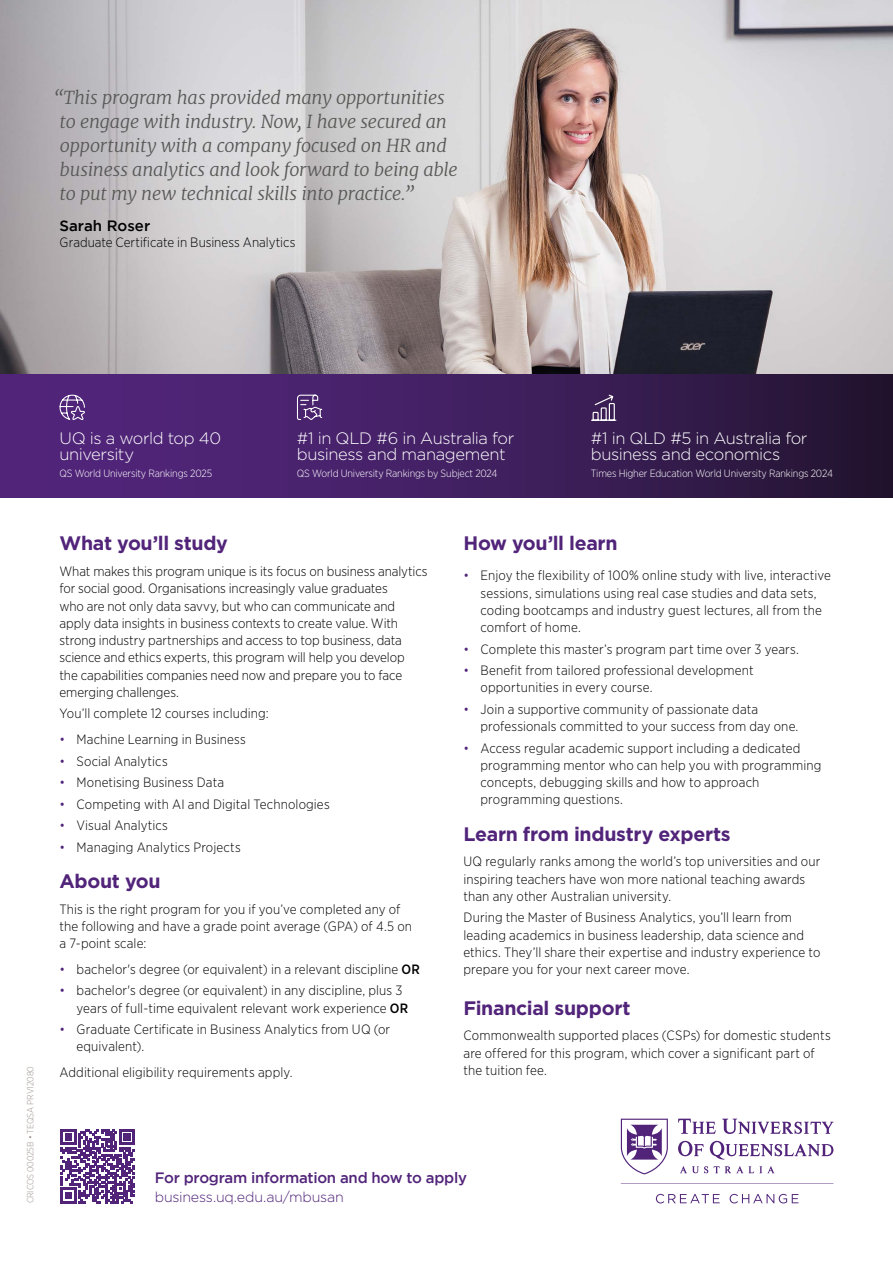
<style>
.page{position:relative;width:893px;height:1263px;background:#fff}
.page>*{position:absolute;margin:0;border:0;box-sizing:border-box;transform-origin:0 0}
.t1{font:700 19.5px "Gotham";letter-spacing:-.015em;color:#51247a}
.t2{font:italic 300 18px/24px "Merriweather";letter-spacing:-.015em;color:#575756}
.t3{font:300 16.5px/16.5px "Gotham";letter-spacing:-.025em;color:#fff}
.t4{font:500 15px "Gotham";letter-spacing:-.02em;color:#51247a}
.t5{font:500 15px "Gotham";color:#000}
.t6{font:300 14.25px "Gotham";letter-spacing:-.015em;color:#51247a}
.t7{font:300 13.5px/17.2px "Gotham Narrow";letter-spacing:.005em;color:#000}
.t8{font:300 10.5px "Gotham Narrow";letter-spacing:-.015em;color:#fff}
.t9{font:300 9px "Gotham Narrow";letter-spacing:-.01em;color:#9f9490}
.s1{color:#51247a}
.s2{font-weight:500}
</style>
<div class="page">
<img style="left:0;top:0;width:893px;height:374px">
<svg style="left:621px;top:1119px;width:213px;height:84px"></svg>
<svg style="left:60px;top:1129px;width:75px;height:74px"></svg>
<div style="left:0;top:374px;width:893px;height:124px;background:linear-gradient(to right,#582886,#271636)"></div>
<svg style="left:59px;top:394px;width:26px;height:27px"></svg>
<svg style="left:590px;top:394px;width:27px;height:27px"></svg>
<svg style="left:296px;top:394px;width:27px;height:26px"></svg>
<h2 class="t2" style="left:60px;top:85px;width:400px;text-indent:-6px">“This program has provided many opportunities to engage with industry. Now, I have secured an opportunity with a company focused on HR and business analytics and look forward to being able to put my new technical skills into practice.”</h2>
<p class="t5" style="left:60px;top:217px;width:92px">Sarah Roser</p>
<p class="t7" style="left:60px;top:233px;width:237px">Graduate Certificate in Business Analytics</p>
<p class="t9" style="left:25px;top:1203px;width:139px;rotate:-90deg">CRICOS 00025B • TEQSA PRV12080</p>
<p class="t3" style="left:60px;top:429px;width:163px">UQ is a world top 40 university</p>
<p class="t8" style="left:60px;top:467px;width:154px">QS World University Rankings 2025</p>
<p class="t3" style="left:297px;top:429px;width:219px">#1 in QLD #6 in Australia for business and management</p>
<p class="t8" style="left:297px;top:467px;width:202px">QS World University Rankings by Subject 2024</p>
<p class="t3" style="left:591px;top:429px;width:218px">#1 in QLD #5 in Australia for business and economics</p>
<p class="t8" style="left:591px;top:467px;width:243px">Times Higher Education World University Rankings 2024</p>
<h1 class="t1" style="left:60px;top:530px;width:170px">What you’ll study</h1>
<p class="t7" style="left:60px;top:562px;width:370px">What makes this program unique is its focus on business analytics for social good. Organisations increasingly value graduates<br>who are not only data savvy, but who can communicate and apply data insights in business contexts to create value. With strong industry partnerships and access to top business, data science and ethics experts, this program will help you develop<br>the capabilities companies need now and prepare you to face emerging challenges.</p>
<p class="t7" style="left:60px;top:705px;width:211px">You’ll complete 12 courses including:</p>
<p class="t7" style="left:60px;top:730px;width:188px"><span class="s1">•</span> Machine Learning in Business</p>
<p class="t7" style="left:60px;top:752px;width:110px"><span class="s1">•</span> Social Analytics</p>
<p class="t7" style="left:60px;top:773px;width:166px"><span class="s1">•</span> Monetising Business Data</p>
<p class="t7" style="left:60px;top:795px;width:272px"><span class="s1">•</span> Competing with AI and Digital Technologies</p>
<p class="t7" style="left:60px;top:816px;width:110px"><span class="s1">•</span> Visual Analytics</p>
<p class="t7" style="left:60px;top:838px;width:183px"><span class="s1">•</span> Managing Analytics Projects</p>
<h1 class="t1" style="left:60px;top:868px;width:103px">About you</h1>
<p class="t7" style="left:60px;top:900px;width:354px">This is the right program for you if you’ve completed any of the following and have a grade point average (GPA) of 4.5 on a 7-point scale:</p>
<p class="t7" style="left:60px;top:960px;width:362px"><span class="s1">•</span> bachelor's degree (or equivalent) in a relevant discipline <span class="s2">OR</span></p>
<p class="t7" style="left:77px;top:982px;width:333px;text-indent:-17px"><span class="s1">•</span> bachelor's degree (or equivalent) in any discipline, plus 3 years of full-time equivalent relevant work experience <span class="s2">OR</span></p>
<p class="t7" style="left:77px;top:1020px;width:315px;text-indent:-17px"><span class="s1">•</span> Graduate Certificate in Business Analytics from UQ (or equivalent).</p>
<p class="t7" style="left:60px;top:1063px;width:235px">Additional eligibility requirements apply.</p>
<h1 class="t1" style="left:463px;top:530px;width:156px">How you’ll learn</h1>
<p class="t7" style="left:480px;top:567px;width:352px;text-indent:-17px"><span class="s1">•</span> Enjoy the flexibility of 100% online study with live, interactive sessions, simulations using real case studies and data sets, coding bootcamps and industry guest lectures, all from the comfort of home.</p>
<p class="t7" style="left:463px;top:640px;width:337px"><span class="s1">•</span> Complete this master’s program part time over 3 years.</p>
<p class="t7" style="left:480px;top:661px;width:275px;text-indent:-17px"><span class="s1">•</span> Benefit from tailored professional development opportunities in every course.</p>
<p class="t7" style="left:480px;top:700px;width:319px;text-indent:-17px"><span class="s1">•</span> Join a supportive community of passionate data professionals committed to your success from day one.</p>
<p class="t7" style="left:480px;top:739px;width:343px;text-indent:-17px"><span class="s1">•</span> Access regular academic support including a dedicated programming mentor who can help you with programming concepts, debugging skills and how to approach programming questions.</p>
<h1 class="t1" style="left:463px;top:821px;width:269px">Learn from industry experts</h1>
<p class="t7" style="left:463px;top:853px;width:358px">UQ regularly ranks among the world’s top universities and our inspiring teachers have won more national teaching awards than any other Australian university.</p>
<p class="t7" style="left:463px;top:909px;width:358px">During the Master of Business Analytics, you’ll learn from leading academics in business leadership, data science and ethics. They’ll share their expertise and industry experience to prepare you for your next career move.</p>
<h1 class="t1" style="left:463px;top:995px;width:168px">Financial support</h1>
<p class="t7" style="left:463px;top:1026px;width:369px">Commonwealth supported places (CSPs) for domestic students are offered for this program, which cover a significant part of the tuition fee.</p>
<p class="t4" style="left:155px;top:1169px;width:314px">For program information and how to apply</p>
<p class="t6" style="left:155px;top:1188px;width:190px">business.uq.edu.au/mbusan</p>
</div>
